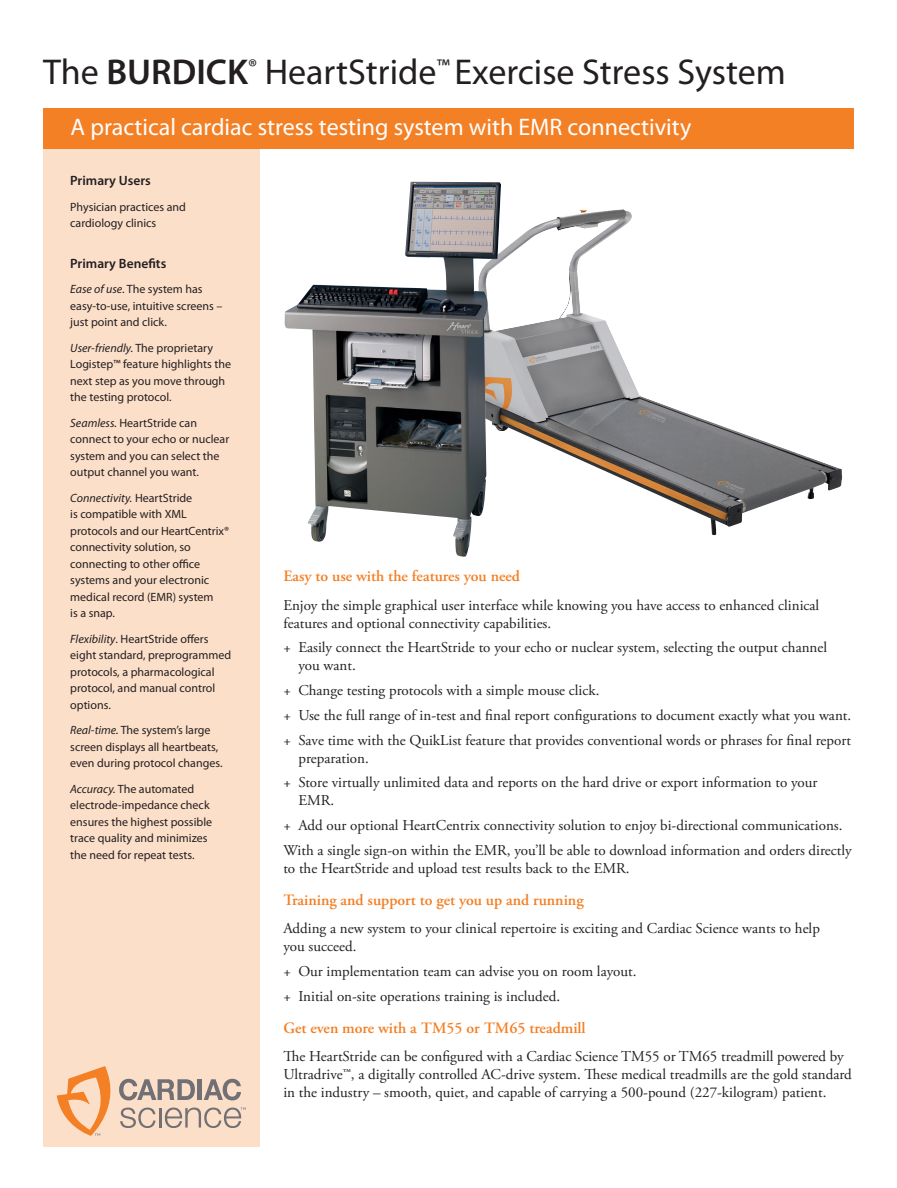
<style>
.page{position:relative;width:897px;height:1188px;background:#fff}
.page>*{position:absolute;margin:0;border:0;box-sizing:border-box;transform-origin:0 0}
.Headline{font:36px "Myriad Pro";color:#231f20}
.Sub_head_in_orange_b{font:24px "Myriad Pro";color:#fff}
.Body_subheads_orange{font:600 15.75px "Adobe Garamond Pro";color:#f48026}
.Body_copy{font:15px/18px "Adobe Garamond Pro";color:#231f20}
.Body_copy_bulleted{font:15px/18px "Adobe Garamond Pro";color:#231f20}
.Sidebar_subheads{font:600 13.5px "Myriad Pro";color:#231f20}
.Sidebar_copy{font:12px/16.5px "Myriad Pro";color:#231f20}
.s1{font-weight:600}
.s2{font-style:italic}
</style>
<div class="page">
<div style="left:43px;top:148px;width:216px;height:1000px;background:#fcdfc9"></div>
<svg style="left:57px;top:1066px;width:189px;height:70px"></svg>
<img style="left:501px;top:209px;width:341px;height:326px">
<div style="left:44px;top:108px;width:809px;height:40px;background:#f48026"></div>
<img style="left:284px;top:182px;width:217px;height:375px">
<p class="Headline" style="left:43px;top:49px;width:744px">The <span class="s1">BURDICK</span><sup>®</sup> HeartStride<sup>™</sup> Exercise Stress System</p>
<p class="Sub_head_in_orange_b" style="left:71px;top:112px;width:622px">A practical cardiac stress testing system with EMR connectivity</p>
<p class="Sidebar_subheads" style="left:70px;top:172px;width:82px">Primary Users</p>
<p class="Sidebar_copy" style="left:70px;top:198px;width:117px">Physician practices and cardiology clinics</p>
<p class="Sidebar_subheads" style="left:70px;top:255px;width:98px">Primary Benefits</p>
<p class="Sidebar_copy" style="left:70px;top:281px;width:154px"><span class="s2">Ease of use</span>. The system has easy-to-use, intuitive screens – just point and click.</p>
<p class="Sidebar_copy" style="left:70px;top:339px;width:162px"><span class="s2">User-friendly.</span> The proprietary<br>Logistep™ feature highlights the next step as you move through the testing protocol.</p>
<p class="Sidebar_copy" style="left:70px;top:414px;width:160px"><span class="s2">Seamless.</span> HeartStride can connect to your echo or nuclear system and you can select the output channel you want.</p>
<p class="Sidebar_copy" style="left:70px;top:489px;width:160px"><span class="s2">Connectivity.</span> HeartStride<br>is compatible with XML protocols and our HeartCentrix® connectivity solution, so connecting to other office systems and your electronic medical record (EMR) system<br>is a snap.</p>
<p class="Sidebar_copy" style="left:70px;top:630px;width:162px"><span class="s2">Flexibility</span>. HeartStride offers eight standard, preprogrammed protocols, a pharmacological protocol, and manual control options.</p>
<p class="Sidebar_copy" style="left:70px;top:722px;width:154px"><span class="s2">Real-time.</span> The system’s large screen displays all heartbeats, even during protocol changes.</p>
<p class="Sidebar_copy" style="left:70px;top:780px;width:143px"><span class="s2">Accuracy.</span> The automated electrode-impedance check ensures the highest possible trace quality and minimizes the need for repeat tests.</p>
<p class="Body_subheads_orange" style="left:283px;top:567px;width:238px">Easy to use with the features you need</p>
<p class="Body_copy" style="left:283px;top:596px;width:537px">Enjoy the simple graphical user interface while knowing you have access to enhanced clinical features and optional connectivity capabilities.</p>
<p class="Body_copy_bulleted" style="left:298px;top:639px;width:530px;text-indent:-15px">+ Easily connect the HeartStride to your echo or nuclear system, selecting the output channel you want.</p>
<p class="Body_copy_bulleted" style="left:283px;top:682px;width:317px">+ Change testing protocols with a simple mouse click.</p>
<p class="Body_copy_bulleted" style="left:283px;top:707px;width:569px">+ Use the full range of in-test and final report configurations to document exactly what you want.</p>
<p class="Body_copy_bulleted" style="left:298px;top:731px;width:554px;text-indent:-15px">+ Save time with the QuikList feature that provides conventional words or phrases for final report preparation.</p>
<p class="Body_copy_bulleted" style="left:298px;top:774px;width:520px;text-indent:-15px">+ Store virtually unlimited data and reports on the hard drive or export information to your<br>EMR.</p>
<p class="Body_copy_bulleted" style="left:283px;top:817px;width:560px">+ Add our optional HeartCentrix connectivity solution to enjoy bi-directional communications.</p>
<p class="Body_copy" style="left:283px;top:842px;width:570px">With a single sign-on within the EMR, you’ll be able to download information and orders directly to the HeartStride and upload test results back to the EMR.</p>
<p class="Body_subheads_orange" style="left:283px;top:891px;width:302px">Training and support to get you up and running</p>
<p class="Body_copy" style="left:283px;top:920px;width:538px">Adding a new system to your clinical repertoire is exciting and Cardiac Science wants to help you succeed.</p>
<p class="Body_copy_bulleted" style="left:283px;top:963px;width:354px">+ Our implementation team can advise you on room layout.</p>
<p class="Body_copy_bulleted" style="left:283px;top:988px;width:278px">+ Initial on-site operations training is included.</p>
<p class="Body_subheads_orange" style="left:283px;top:1019px;width:304px">Get even more with a TM55 or TM65 treadmill</p>
<p class="Body_copy" style="left:283px;top:1048px;width:570px">The HeartStride can be configured with a Cardiac Science TM55 or TM65 treadmill powered by<br>Ultradrive™, a digitally controlled AC-drive system. These medical treadmills are the gold standard in the industry – smooth, quiet, and capable of carrying a 500-pound (227-kilogram) patient.</p>
</div>
